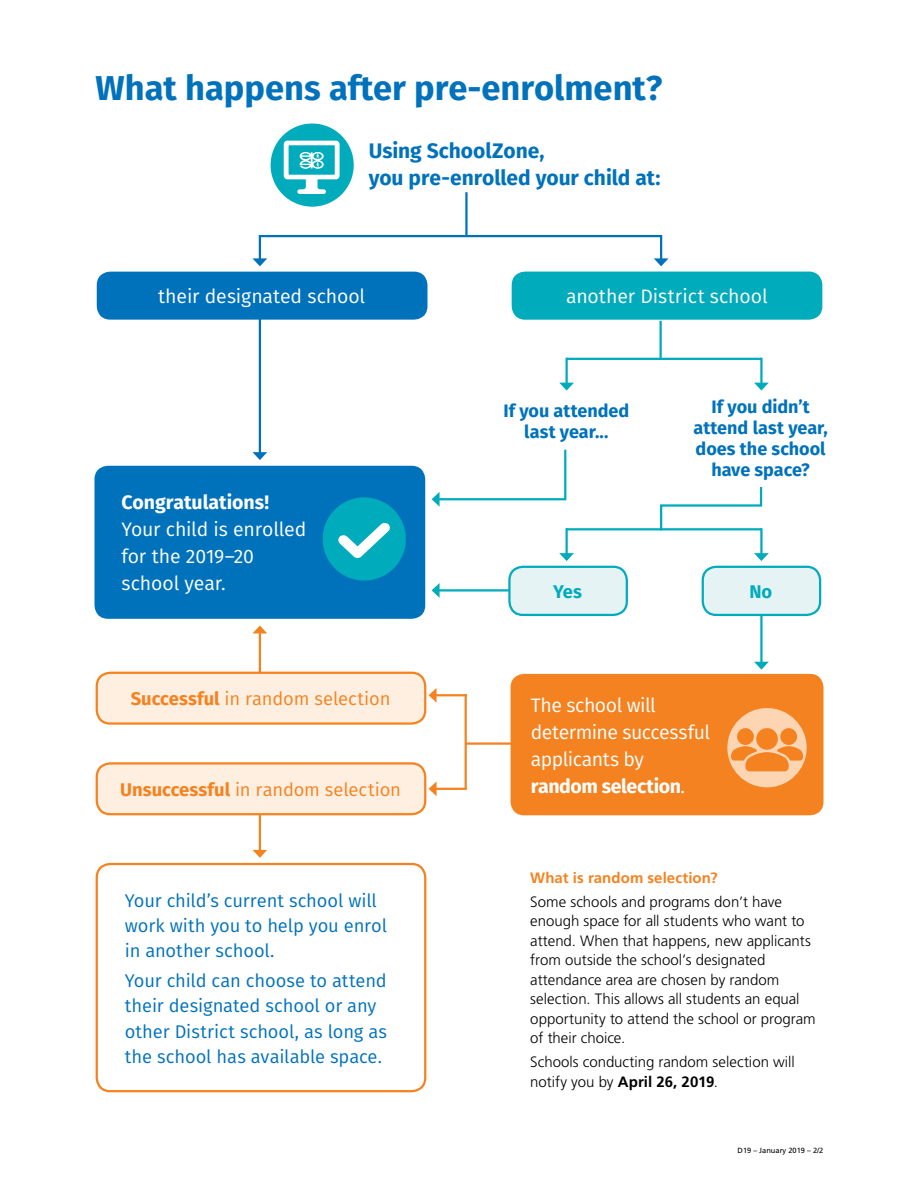
<style>
.page{position:relative;width:918px;height:1188px;background:#fff}
.page>*{position:absolute;margin:0;border:0;box-sizing:border-box;transform-origin:0 0}
.t1{font:700 34.5px "Fira Sans";color:#0072bc}
.t2{font:700 21px/27px "Fira Sans";color:#0072bc}
.t3{font:19.5px/27px "Fira Sans";letter-spacing:-.01em;color:#fff}
.t4{font:700 19.5px "Fira Sans";letter-spacing:-.005em;color:#fff}
.t5{font:18.3px/25.5px "Fira Sans";letter-spacing:-.005em;color:#0072bc}
.t6{font:18.3px "Fira Sans";letter-spacing:-.01em;color:#f58220}
.t7{font:700 18.3px "Fira Sans";color:#00acbb}
.t8{font:700 18px/21px "Fira Sans";color:#0072bc;text-align:center}
.t9{font:300 15px/19.5px "Frutiger LT Std";color:#000}
.t10{font:700 15px "Frutiger LT Std";letter-spacing:.005em;color:#f58220}
.t11{font:7.5px "Frutiger LT Std";color:#000}
.s1{font-weight:700}
</style>
<div class="page">
<hr style="left:466px;top:742px;width:53px;height:3px;background:#f58220">
<div style="left:96px;top:863px;width:330px;height:229px;border:2px solid #f58220;border-radius:14px"></div>
<hr style="left:259px;top:235px;width:2px;height:25px;background:#0072bc">
<svg style="left:252px;top:258px;width:15px;height:8px"></svg>
<hr style="left:660px;top:235px;width:2px;height:25px;background:#0072bc">
<svg style="left:654px;top:258px;width:15px;height:8px"></svg>
<hr style="left:260px;top:235px;width:401px;height:2px;background:#0072bc">
<hr style="left:465px;top:192px;width:3px;height:44px;background:#0072bc">
<hr style="left:259px;top:319px;width:2px;height:135px;background:#0072bc">
<svg style="left:252px;top:452px;width:15px;height:8px"></svg>
<div style="left:94px;top:466px;width:331px;height:153px;background:#0072bc;border-radius:14px"></div>
<hr style="left:566px;top:528px;width:195px;height:2px;background:#00acbb">
<hr style="left:566px;top:528px;width:2px;height:27px;background:#00acbb">
<svg style="left:559px;top:553px;width:15px;height:8px"></svg>
<hr style="left:760px;top:528px;width:3px;height:27px;background:#00acbb">
<svg style="left:754px;top:553px;width:15px;height:8px"></svg>
<div style="left:511px;top:674px;width:313px;height:141px;background:#f58220;border-radius:14px"></div>
<hr style="left:760px;top:614px;width:3px;height:49px;background:#00acbb">
<svg style="left:754px;top:662px;width:15px;height:8px"></svg>
<hr style="left:438px;top:589px;width:73px;height:3px;background:#00acbb">
<svg style="left:432px;top:583px;width:8px;height:15px"></svg>
<div style="left:97px;top:272px;width:331px;height:48px;background:#0072bc;border-radius:13px"></div>
<div style="left:512px;top:272px;width:310px;height:48px;background:#00acbb;border-radius:13px"></div>
<div style="left:509px;top:567px;width:118px;height:48px;background:#e6f3f5;border-radius:13px"></div>
<div style="left:508px;top:566px;width:120px;height:50px;border:2px solid #00acbb;border-radius:13px"></div>
<div style="left:703px;top:567px;width:117px;height:48px;background:#e6f3f5;border-radius:13px"></div>
<div style="left:702px;top:566px;width:119px;height:50px;border:2px solid #00acbb;border-radius:13px"></div>
<hr style="left:435px;top:694px;width:32px;height:2px;background:#f58220">
<svg style="left:429px;top:688px;width:8px;height:15px"></svg>
<hr style="left:435px;top:788px;width:32px;height:2px;background:#f58220">
<svg style="left:429px;top:781px;width:8px;height:15px"></svg>
<hr style="left:465px;top:694px;width:2px;height:95px;background:#f58220">
<div style="left:97px;top:673px;width:328px;height:51px;background:#ffefe1;border-radius:14px"></div>
<div style="left:96px;top:672px;width:330px;height:53px;border:2px solid #f58220;border-radius:14px"></div>
<hr style="left:259px;top:632px;width:2px;height:42px;background:#f58220">
<svg style="left:253px;top:626px;width:14px;height:7px"></svg>
<div style="left:97px;top:763px;width:328px;height:51px;background:#ffefe1;border-radius:14px"></div>
<div style="left:96px;top:762px;width:330px;height:53px;border:2px solid #f58220;border-radius:14px"></div>
<hr style="left:259px;top:815px;width:2px;height:37px;background:#f58220">
<svg style="left:252px;top:850px;width:15px;height:8px"></svg>
<hr style="left:566px;top:358px;width:195px;height:2px;background:#00acbb">
<hr style="left:660px;top:321px;width:2px;height:39px;background:#00acbb">
<hr style="left:566px;top:358px;width:2px;height:26px;background:#00acbb">
<svg style="left:559px;top:383px;width:15px;height:8px"></svg>
<hr style="left:760px;top:358px;width:3px;height:26px;background:#00acbb">
<svg style="left:754px;top:383px;width:15px;height:8px"></svg>
<svg style="left:659px;top:487px;width:104px;height:46px"></svg>
<svg style="left:432px;top:449px;width:135px;height:58px"></svg>
<div style="left:271px;top:124px;width:83px;height:83px;background:#00acbb;border-radius:50%"></div>
<svg style="left:283px;top:140px;width:57px;height:55px"></svg>
<div style="left:323px;top:497px;width:83px;height:84px;background:#00acbb;border-radius:50%"></div>
<svg style="left:338px;top:522px;width:52px;height:36px"></svg>
<div style="left:727px;top:708px;width:80px;height:79px;background:#fed5b2;border-radius:50%"></div>
<div style="left:737px;top:728px;width:17px;height:17px;background:#f58220;border-radius:50%"></div>
<div style="left:780px;top:728px;width:17px;height:17px;background:#f58220;border-radius:50%"></div>
<div style="left:756px;top:728px;width:22px;height:22px;background:#f58220;border-radius:50%"></div>
<svg style="left:731px;top:746px;width:72px;height:25px"></svg>
<h1 class="t1" style="left:96px;top:59px;width:568px">What happens after pre-enrolment?</h1>
<h2 class="t2" style="left:369px;top:136px;width:293px">Using SchoolZone,<br>you pre-enrolled your child at:</h2>
<h3 class="t3" style="left:158px;top:283px;width:209px">their designated school</h3>
<h3 class="t3" style="left:566px;top:283px;width:203px">another District school</h3>
<h3 class="t4" style="left:122px;top:486px;width:149px">Congratulations!</h3>
<h3 class="t3" style="left:122px;top:516px;width:186px">Your child is enrolled for the 2019–20 school year.</h3>
<p class="t6" style="left:131px;top:685px;width:261px"><span class="s1">Successful</span> in random selection</p>
<p class="t6" style="left:120px;top:776px;width:282px"><span class="s1">Unsuccessful</span> in random selection</p>
<p class="t5" style="left:125px;top:887px;width:264px">Your child’s current school will work with you to help you enrol in another school.</p>
<p class="t5" style="left:125px;top:967px;width:264px">Your child can choose to attend their designated school or any other District school, as long as the school has available space.</p>
<p class="t8" style="left:503px;top:399px;width:127px">If you attended last year...</p>
<p class="t8" style="left:694px;top:395px;width:136px">If you didn’t attend last year, does the school have space?</p>
<p class="t7" style="left:553px;top:576px;width:30px">Yes</p>
<p class="t7" style="left:749px;top:576px;width:24px">No</p>
<h3 class="t3" style="left:531px;top:691px;width:181px">The school will determine successful applicants by <span class="s1">random selection</span>.</h3>
<p class="t10" style="left:530px;top:869px;width:189px">What is random selection?</p>
<p class="t9" style="left:530px;top:892px;width:287px">Some schools and programs don’t have enough space for all students who want to attend. When that happens, new applicants from outside the school’s designated attendance area are chosen by random selection. This allows all students an equal opportunity to attend the school or program of their choice.</p>
<p class="t9" style="left:530px;top:1052px;width:266px">Schools conducting random selection will notify you by <span class="s1">April 26, 2019</span>.</p>
<p class="t11" style="left:738px;top:1146px;width:87px">D19 – January 2019 – 2/2</p>
</div>
